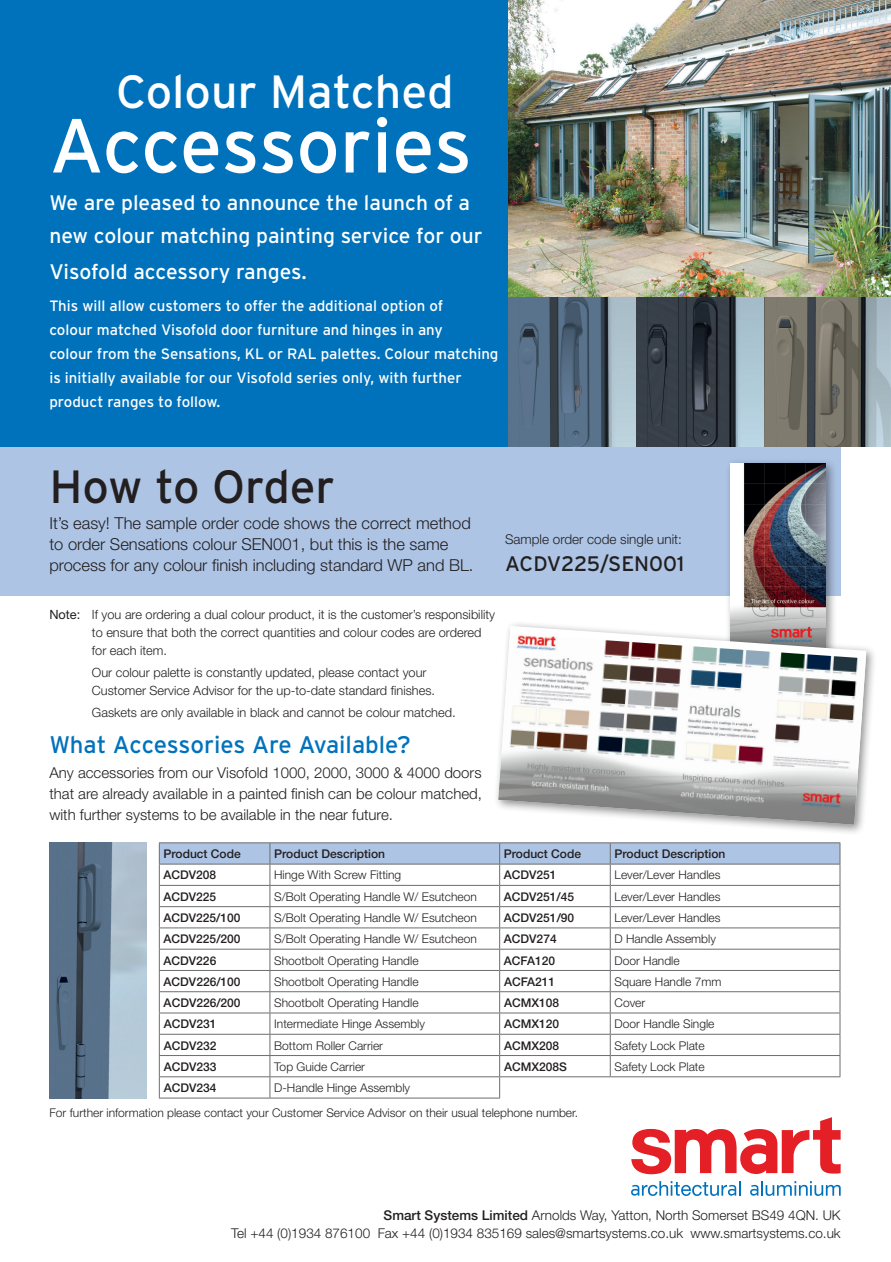
<style>
.page{position:relative;width:891px;height:1262px;background:#fff}
.page>*{position:absolute;margin:0;border:0;box-sizing:border-box;transform-origin:0 0}
.t1{font:76.5px "Interstate";letter-spacing:-.01em;color:#fff}
.t2{font:46.5px "Interstate";color:#fff}
.t3{font:46.5px "Interstate";color:#231f20}
.t4{font:24px "Interstate";color:#0072bc}
.t5{font:21px/33px "Interstate";color:#fff}
.t6{font:21px "Interstate";color:#231f20}
.t7{font:300 16.5px/21px "Helvetica Neue";color:#231f20}
.t8{font:15px/24px "Interstate";color:#fff}
.t9{font:300 15px/21px "Helvetica Neue";color:#231f20;text-align:justify}
.t10{font:300 13.5px/18px "Helvetica Neue";color:#231f20;text-align:right}
.t11{font:300 12.75px/18px "Helvetica Neue";color:#231f20}
.t12{font:300 12px/24.3px "Helvetica Neue";color:#231f20}
.t13{font:500 12px "Helvetica Neue";color:#231f20}
.s1{font-weight:400}
.s2{font-size:13.5px}
.s3{font-weight:500}
</style>
<div class="page">
<div style="left:0;top:0;width:840px;height:447px;background:#0072bc"></div>
<img style="left:509px;top:0;width:382px;height:298px">
<div style="left:0;top:447px;width:840px;height:148px;background:#adc4e5"></div>
<svg style="left:631px;top:1181px;width:109px;height:14px"></svg>
<svg style="left:750px;top:1181px;width:90px;height:14px"></svg>
<svg style="left:631px;top:1117px;width:209px;height:57px"></svg>
<img style="left:49px;top:842px;width:97px;height:256px">
<hr style="left:159px;top:1097px;width:111px;height:1px;background:#6c6d70">
<hr style="left:270px;top:1097px;width:230px;height:1px;background:#6c6d70">
<svg style="left:159px;top:842px;width:681px;height:255px"></svg>
<hr style="left:159px;top:863px;width:111px;height:1px;background:#6c6d70">
<hr style="left:270px;top:863px;width:229px;height:1px;background:#6c6d70">
<hr style="left:499px;top:863px;width:111px;height:1px;background:#6c6d70">
<hr style="left:610px;top:863px;width:230px;height:1px;background:#6c6d70">
<div style="left:724px;top:458px;width:113px;height:208px;background:#231f20;opacity:.5"></div>
<img style="left:730px;top:464px;width:95px;height:157px">
<div style="left:493px;top:621px;width:384px;height:214px;background:#231f20;opacity:.5"></div>
<svg style="left:498px;top:626px;width:368px;height:198px"></svg>
<img style="left:498px;top:633px;width:367px;height:191px">
<img style="left:509px;top:298px;width:127px;height:149px">
<svg style="left:636px;top:298px;width:128px;height:149px;background:#4d5862"></svg>
<svg style="left:764px;top:298px;width:127px;height:149px;background:#787974"></svg>
<h2 class="t2" style="left:116px;top:66px;width:339px">Colour Matched</h2>
<h1 class="t1" style="left:49px;top:103px;width:424px">Accessories</h1>
<h3 class="t5" style="left:49px;top:186px;width:434px">We are pleased to announce the launch of a new colour matching painting service for our</h3>
<h3 class="t5" style="left:49px;top:255px;width:259px">Visofold accessory ranges.</h3>
<p class="t8" style="left:49px;top:294px;width:450px">This will allow customers to offer the additional option of<br>colour matched Visofold door furniture and hinges in any<br>colour from the Sensations, KL or RAL palettes. Colour matching is initially available for our Visofold series only, with further product ranges to follow.</p>
<h2 class="t3" style="left:49px;top:461px;width:287px">How to Order</h2>
<h3 class="t7" style="left:49px;top:512px;width:425px">It’s easy! The sample order code shows the correct method to order Sensations colour SEN001, but this is the same process for any colour finish including standard WP and BL.</h3>
<p class="t11" style="left:92px;top:604px;width:404px;text-indent:-43px"><span class="s1">Note:</span> If you are ordering a dual colour product, it is the customer’s responsibility to ensure that both the correct quantities and colour codes are ordered for each item.</p>
<p class="t11" style="left:92px;top:663px;width:344px">Our colour palette is constantly updated, please contact your<br>Customer Service Advisor for the up-to-date standard finishes.</p>
<p class="t11" style="left:92px;top:703px;width:365px">Gaskets are only available in black and cannot be colour matched<span class="s2">.</span></p>
<h3 class="t4" style="left:49px;top:731px;width:363px">What Accessories Are Available?</h3>
<p class="t9" style="left:49px;top:762px;width:434px">Any accessories from our Visofold 1000, 2000, 3000 &amp; 4000 doors that are already available in a painted finish can be colour matched, with further systems to be available in the near future.</p>
<p class="t10" style="left:505px;top:530px;width:178px">Sample order code single unit:</p>
<h3 class="t6" style="left:505px;top:552px;width:181px">ACDV225/SEN001</h3>
<p class="t13" style="left:163px;top:846px;width:79px">Product Code</p>
<p class="t13" style="left:274px;top:846px;width:112px">Product Description</p>
<p class="t13" style="left:504px;top:846px;width:79px">Product Code</p>
<p class="t13" style="left:614px;top:846px;width:112px">Product Description</p>
<p class="t13" style="left:164px;top:868px;width:54px">ACDV208</p>
<p class="t12" style="left:274px;top:862px;width:128px">Hinge With Screw Fitting</p>
<p class="t13" style="left:504px;top:868px;width:54px">ACDV251</p>
<p class="t12" style="left:614px;top:862px;width:108px">Lever/Lever Handles</p>
<p class="t13" style="left:164px;top:889px;width:54px">ACDV225</p>
<p class="t12" style="left:274px;top:884px;width:204px">S/Bolt Operating Handle W/ Esutcheon</p>
<p class="t13" style="left:504px;top:889px;width:72px">ACDV251/45</p>
<p class="t12" style="left:614px;top:884px;width:108px">Lever/Lever Handles</p>
<p class="t13" style="left:164px;top:910px;width:78px">ACDV225/100</p>
<p class="t12" style="left:274px;top:905px;width:204px">S/Bolt Operating Handle W/ Esutcheon</p>
<p class="t13" style="left:504px;top:910px;width:72px">ACDV251/90</p>
<p class="t12" style="left:614px;top:905px;width:108px">Lever/Lever Handles</p>
<p class="t13" style="left:164px;top:931px;width:78px">ACDV225/200</p>
<p class="t12" style="left:274px;top:926px;width:204px">S/Bolt Operating Handle W/ Esutcheon</p>
<p class="t13" style="left:504px;top:931px;width:54px">ACDV274</p>
<p class="t12" style="left:614px;top:926px;width:103px">D Handle Assembly</p>
<p class="t13" style="left:164px;top:953px;width:54px">ACDV226</p>
<p class="t12" style="left:274px;top:947px;width:146px">Shootbolt Operating Handle</p>
<p class="t13" style="left:504px;top:953px;width:53px">ACFA120</p>
<p class="t12" style="left:614px;top:947px;width:67px">Door Handle</p>
<p class="t13" style="left:164px;top:974px;width:78px">ACDV226/100</p>
<p class="t12" style="left:274px;top:969px;width:146px">Shootbolt Operating Handle</p>
<p class="t13" style="left:504px;top:974px;width:53px">ACFA211</p>
<p class="t12" style="left:614px;top:969px;width:108px">Square Handle 7mm</p>
<p class="t13" style="left:164px;top:995px;width:78px">ACDV226/200</p>
<p class="t12" style="left:274px;top:990px;width:146px">Shootbolt Operating Handle</p>
<p class="t13" style="left:504px;top:995px;width:57px">ACMX108</p>
<p class="t12" style="left:614px;top:990px;width:32px">Cover</p>
<p class="t13" style="left:164px;top:1016px;width:54px">ACDV231</p>
<p class="t12" style="left:274px;top:1011px;width:152px">Intermediate Hinge Assembly</p>
<p class="t13" style="left:504px;top:1016px;width:57px">ACMX120</p>
<p class="t12" style="left:614px;top:1011px;width:101px">Door Handle Single</p>
<p class="t13" style="left:164px;top:1038px;width:54px">ACDV232</p>
<p class="t12" style="left:274px;top:1033px;width:110px">Bottom Roller Carrier</p>
<p class="t13" style="left:504px;top:1038px;width:57px">ACMX208</p>
<p class="t12" style="left:614px;top:1033px;width:92px">Safety Lock Plate</p>
<p class="t13" style="left:164px;top:1059px;width:54px">ACDV233</p>
<p class="t12" style="left:274px;top:1054px;width:92px">Top Guide Carrier</p>
<p class="t13" style="left:504px;top:1059px;width:64px">ACMX208S</p>
<p class="t12" style="left:614px;top:1054px;width:92px">Safety Lock Plate</p>
<p class="t13" style="left:164px;top:1080px;width:54px">ACDV234</p>
<p class="t12" style="left:50px;top:1075px;width:530px;text-indent:225px">D-Handle Hinge Assembly<br>For further information please contact your Customer Service Advisor on their usual telephone number.</p>
<p class="t10" style="left:231px;top:1205px;width:611px"><span class="s3">Smart Systems Limited</span> Arnolds Way, Yatton, North Somerset BS49 4QN. UK<br>Tel +44 (0)1934 876100 Fax +44 (0)1934 835169 sales@smartsystems.co.uk www.smartsystems.co.uk</p>
</div>
